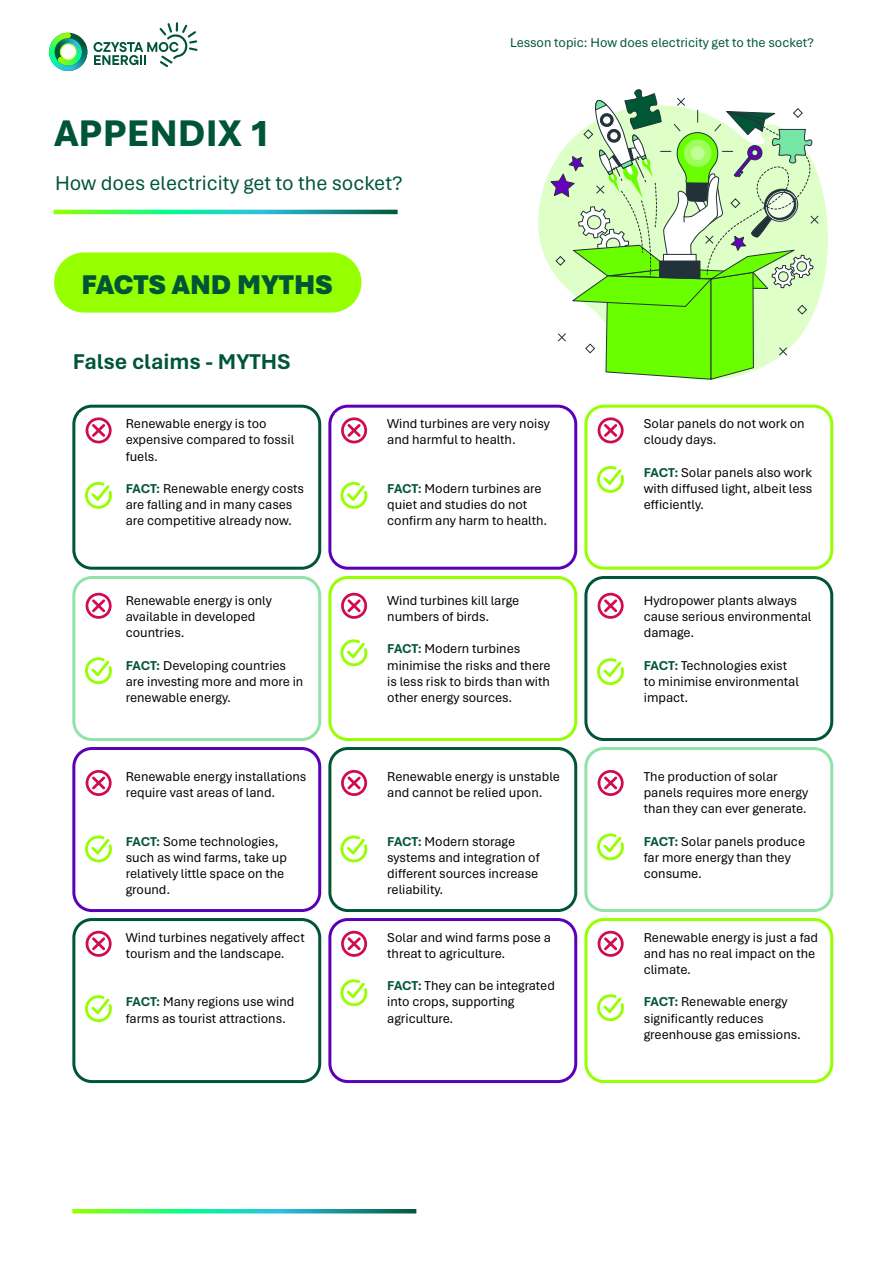
<style>
.page{position:relative;width:893px;height:1263px;background:#fff}
.page>*{position:absolute;margin:0;border:0;box-sizing:border-box;transform-origin:0 0}
.t1{font:800 39px "Aptos";color:#005537}
.t2{font:900 28.5px "Aptos";color:#005537}
.t3{font:700 22.5px "Aptos";color:#005537}
.t4{font:21px "Aptos";color:#005537}
.t5{font:13.5px/16.2px "Aptos";color:#000}
.t6{font:13.5px "Aptos";color:#005537}
.s1{font-weight:700;color:#005537}
</style>
<div class="page">
<svg style="left:49px;top:33px;width:38px;height:38px"></svg>
<div style="left:60px;top:43px;width:17px;height:17px;border:1px solid #96ff00;border-radius:50%"></div>
<svg style="left:94px;top:22px;width:104px;height:45px"></svg>
<svg style="left:72px;top:1209px;width:344px;height:4px"></svg>
<div style="left:72px;top:405px;width:249px;height:165px;border:3px solid #005537;border-radius:18px"></div>
<div style="left:72px;top:918px;width:249px;height:165px;border:3px solid #005537;border-radius:18px"></div>
<div style="left:72px;top:747px;width:249px;height:165px;border:3px solid #5a00b9;border-radius:18px"></div>
<div style="left:72px;top:576px;width:249px;height:165px;border:3px solid #92e3a9;border-radius:18px"></div>
<div style="left:328px;top:405px;width:249px;height:165px;border:3px solid #5a00b9;border-radius:18px"></div>
<div style="left:328px;top:918px;width:249px;height:165px;border:3px solid #5a00b9;border-radius:18px"></div>
<div style="left:328px;top:747px;width:249px;height:165px;border:3px solid #005537;border-radius:18px"></div>
<div style="left:328px;top:576px;width:249px;height:165px;border:3px solid #96ff00;border-radius:18px"></div>
<div style="left:584px;top:405px;width:249px;height:165px;border:3px solid #96ff00;border-radius:18px"></div>
<div style="left:584px;top:918px;width:249px;height:165px;border:3px solid #96ff00;border-radius:18px"></div>
<div style="left:584px;top:747px;width:249px;height:165px;border:3px solid #92e3a9;border-radius:18px"></div>
<div style="left:584px;top:576px;width:249px;height:165px;border:3px solid #005537;border-radius:18px"></div>
<svg style="left:86px;top:417px;width:26px;height:26px"></svg>
<svg style="left:86px;top:931px;width:26px;height:26px"></svg>
<svg style="left:86px;top:770px;width:26px;height:26px"></svg>
<svg style="left:86px;top:593px;width:26px;height:26px"></svg>
<svg style="left:341px;top:417px;width:26px;height:26px"></svg>
<svg style="left:341px;top:931px;width:26px;height:26px"></svg>
<svg style="left:341px;top:770px;width:26px;height:26px"></svg>
<svg style="left:341px;top:593px;width:26px;height:26px"></svg>
<svg style="left:598px;top:417px;width:26px;height:26px"></svg>
<svg style="left:598px;top:931px;width:26px;height:26px"></svg>
<svg style="left:598px;top:770px;width:26px;height:26px"></svg>
<svg style="left:598px;top:593px;width:26px;height:26px"></svg>
<svg style="left:85px;top:482px;width:27px;height:27px"></svg>
<svg style="left:85px;top:995px;width:27px;height:27px"></svg>
<svg style="left:85px;top:835px;width:27px;height:27px"></svg>
<svg style="left:85px;top:657px;width:27px;height:27px"></svg>
<svg style="left:340px;top:482px;width:27px;height:27px"></svg>
<svg style="left:340px;top:979px;width:27px;height:27px"></svg>
<svg style="left:340px;top:835px;width:27px;height:27px"></svg>
<svg style="left:340px;top:639px;width:27px;height:27px"></svg>
<svg style="left:597px;top:466px;width:27px;height:27px"></svg>
<svg style="left:597px;top:994px;width:27px;height:27px"></svg>
<svg style="left:597px;top:833px;width:27px;height:27px"></svg>
<svg style="left:597px;top:658px;width:27px;height:27px"></svg>
<svg style="left:538px;top:171px;width:290px;height:127px;fill:#deffc7"></svg>
<svg style="left:550px;top:89px;width:269px;height:291px"></svg>
<div style="left:54px;top:252px;width:307px;height:61px;background:#96ff00;border-radius:30px"></div>
<svg style="left:54px;top:210px;width:344px;height:4px"></svg>
<h1 class="t1" style="left:54px;top:106px;width:218px">APPENDIX 1</h1>
<h3 class="t4" style="left:55px;top:169px;width:349px">How does electricity get to the socket?</h3>
<h2 class="t2" style="left:81px;top:265px;width:253px">FACTS AND MYTHS</h2>
<h3 class="t3" style="left:73px;top:346px;width:219px">False claims - MYTHS</h3>
<p class="t6" style="left:510px;top:34px;width:305px">Lesson topic: How does electricity get to the socket?</p>
<p class="t5" style="left:126px;top:415px;width:170px">Renewable energy is too expensive compared to fossil fuels.</p>
<p class="t5" style="left:126px;top:480px;width:180px"><span class="s1">FACT:</span> Renewable energy costs are falling and in many cases are competitive already now.</p>
<p class="t5" style="left:126px;top:592px;width:148px">Renewable energy is only available in developed countries.</p>
<p class="t5" style="left:126px;top:656px;width:179px"><span class="s1">FACT:</span> Developing countries are investing more and more in renewable energy.</p>
<p class="t5" style="left:126px;top:768px;width:182px">Renewable energy installations require vast areas of land.</p>
<p class="t5" style="left:126px;top:832px;width:163px"><span class="s1">FACT:</span> Some technologies, such as wind farms, take up relatively little space on the ground.</p>
<p class="t5" style="left:126px;top:928px;width:180px">Wind turbines negatively affect tourism and the landscape.</p>
<p class="t5" style="left:126px;top:993px;width:170px"><span class="s1">FACT:</span> Many regions use wind farms as tourist attractions.</p>
<p class="t5" style="left:387px;top:415px;width:164px">Wind turbines are very noisy and harmful to health.</p>
<p class="t5" style="left:387px;top:480px;width:162px"><span class="s1">FACT:</span> Modern turbines are quiet and studies do not confirm any harm to health.</p>
<p class="t5" style="left:387px;top:592px;width:134px">Wind turbines kill large numbers of birds.</p>
<p class="t5" style="left:387px;top:640px;width:165px"><span class="s1">FACT:</span> Modern turbines minimise the risks and there is less risk to birds than with other energy sources.</p>
<p class="t5" style="left:387px;top:768px;width:174px">Renewable energy is unstable and cannot be relied upon.</p>
<p class="t5" style="left:387px;top:832px;width:154px"><span class="s1">FACT:</span> Modern storage systems and integration of different sources increase reliability.</p>
<p class="t5" style="left:387px;top:928px;width:165px">Solar and wind farms pose a threat to agriculture.</p>
<p class="t5" style="left:387px;top:977px;width:169px"><span class="s1">FACT:</span> They can be integrated into crops, supporting agriculture.</p>
<p class="t5" style="left:644px;top:415px;width:162px">Solar panels do not work on cloudy days.</p>
<p class="t5" style="left:644px;top:464px;width:170px;text-align:justify"><span class="s1">FACT:</span> Solar panels also work with diffused light, albeit less efficiently.</p>
<p class="t5" style="left:644px;top:592px;width:169px">Hydropower plants always cause serious environmental damage.</p>
<p class="t5" style="left:644px;top:656px;width:157px"><span class="s1">FACT:</span> Technologies exist to minimise environmental impact.</p>
<p class="t5" style="left:644px;top:768px;width:166px">The production of solar panels requires more energy than they can ever generate.</p>
<p class="t5" style="left:644px;top:832px;width:163px"><span class="s1">FACT:</span> Solar panels produce far more energy than they consume.</p>
<p class="t5" style="left:644px;top:928px;width:176px">Renewable energy is just a fad and has no real impact on the climate.</p>
<p class="t5" style="left:644px;top:993px;width:159px"><span class="s1">FACT:</span> Renewable energy significantly reduces greenhouse gas emissions.</p>
</div>
